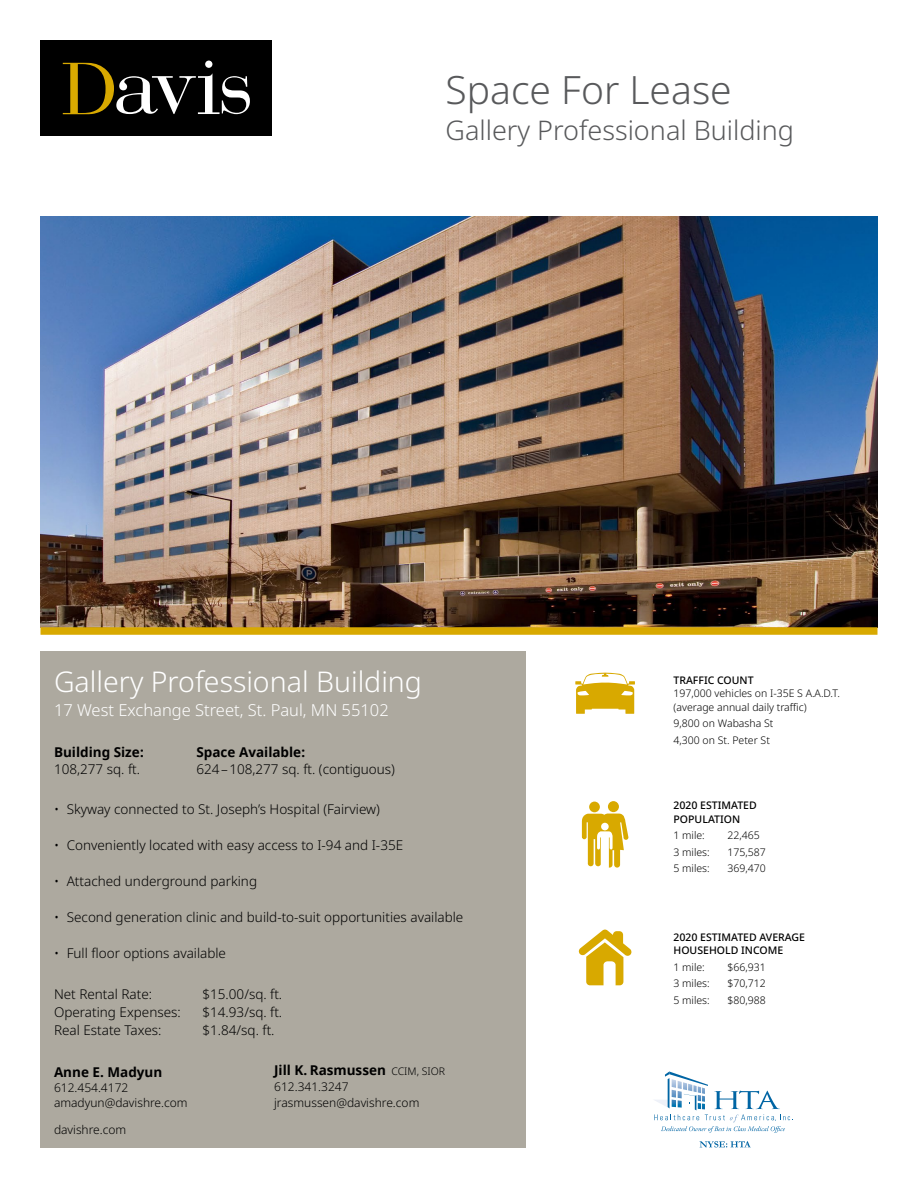
<style>
.page{position:relative;width:918px;height:1188px;background:#fff}
.page>*{position:absolute;margin:0;border:0;box-sizing:border-box;transform-origin:0 0}
.t1{font:300 39px "Noto Sans";color:#58595b}
.t2{font:300 28.5px "Noto Sans";color:#fff}
.t3{font:300 27px "Noto Sans";color:#58595b}
.t4{font:300 16.5px "Noto Sans";color:#fff}
.t5{font:300 13.5px "Noto Sans";color:#000}
.t6{font:700 13.5px "Noto Sans";color:#000}
.t7{font:300 12px/15.8px "Noto Sans";color:#000}
.t8{font:300 10.5px/13.5px "Noto Sans";color:#000}
.t9{font:500 10.5px/13.5px "Noto Sans";color:#000}
.s1{font-weight:300;font-size:10.5px}
</style>
<div class="page">
<div style="left:40px;top:40px;width:232px;height:96px;background:#000"></div>
<div style="left:205px;top:61px;width:7px;height:7px;background:#fff;border-radius:50%"></div>
<svg style="left:63px;top:63px;width:187px;height:51px"></svg>
<div style="left:40px;top:651px;width:486px;height:497px;background:#ada99f"></div>
<img style="left:40px;top:216px;width:838px;height:411px">
<div style="left:589px;top:802px;width:11px;height:10px;background:#d8a900;border-radius:50%"></div>
<div style="left:608px;top:801px;width:11px;height:11px;background:#d8a900;border-radius:50%"></div>
<svg style="left:582px;top:814px;width:46px;height:54px"></svg>
<svg style="left:575px;top:673px;width:60px;height:41px"></svg>
<svg style="left:578px;top:929px;width:54px;height:56px"></svg>
<div style="left:40px;top:627px;width:838px;height:8px;background:#d8a900"></div>
<svg style="left:654px;top:1071px;width:139px;height:62px"></svg>
<svg style="left:699px;top:1141px;width:52px;height:7px"></svg>
<h1 class="t1" style="left:446px;top:63px;width:288px">Space For Lease</h1>
<h3 class="t3" style="left:446px;top:112px;width:350px">Gallery Professional Building</h3>
<h2 class="t2" style="left:54px;top:661px;width:370px">Gallery Professional Building</h2>
<p class="t4" style="left:54px;top:698px;width:336px">17 West Exchange Street, St. Paul, MN 55102</p>
<p class="t6" style="left:54px;top:743px;width:92px">Building Size:</p>
<p class="t6" style="left:197px;top:743px;width:111px">Space Available:</p>
<p class="t5" style="left:54px;top:759px;width:88px">108,277 sq. ft.</p>
<p class="t5" style="left:197px;top:759px;width:200px">624–108,277 sq. ft. (contiguous)</p>
<p class="t5" style="left:54px;top:800px;width:327px">• Skyway connected to St. Joseph’s Hospital (Fairview)</p>
<p class="t5" style="left:54px;top:836px;width:351px">• Conveniently located with easy access to I-94 and I-35E</p>
<p class="t5" style="left:54px;top:872px;width:205px">• Attached underground parking</p>
<p class="t5" style="left:54px;top:908px;width:411px">• Second generation clinic and build-to-suit opportunities available</p>
<p class="t5" style="left:54px;top:944px;width:174px">• Full floor options available</p>
<p class="t5" style="left:54px;top:985px;width:100px">Net Rental Rate:</p>
<p class="t5" style="left:202px;top:985px;width:81px">$15.00/sq. ft.</p>
<p class="t5" style="left:54px;top:1003px;width:128px">Operating Expenses:</p>
<p class="t5" style="left:202px;top:1003px;width:81px">$14.93/sq. ft.</p>
<p class="t5" style="left:54px;top:1021px;width:109px">Real Estate Taxes:</p>
<p class="t5" style="left:202px;top:1021px;width:74px">$1.84/sq. ft.</p>
<p class="t6" style="left:54px;top:1062px;width:110px">Anne E. Madyun</p>
<p class="t7" style="left:54px;top:1080px;width:135px;line-height:15px">612.454.4172 amadyun@davishre.com</p>
<p class="t7" style="left:54px;top:1123px;width:74px">davishre.com</p>
<p class="t6" style="left:274px;top:1060px;width:172px">Jill K. Rasmussen <span class="s1">CCIM, SIOR</span></p>
<p class="t7" style="left:274px;top:1079px;width:147px">612.341.3247 jrasmussen@davishre.com</p>
<p class="t9" style="left:674px;top:674px;width:82px">TRAFFIC COUNT</p>
<p class="t8" style="left:674px;top:687px;width:168px">197,000 vehicles on I-35E S A.A.D.T. (average annual daily traffic)</p>
<p class="t8" style="left:674px;top:716px;width:101px;line-height:16.5px">9,800 on Wabasha St<br>4,300 on St. Peter St</p>
<p class="t9" style="left:674px;top:799px;width:85px">2020 ESTIMATED<br>POPULATION</p>
<p class="t8" style="left:674px;top:829px;width:33px">1 mile:</p>
<p class="t8" style="left:728px;top:829px;width:34px">22,465</p>
<p class="t8" style="left:674px;top:846px;width:38px">3 miles:</p>
<p class="t8" style="left:728px;top:846px;width:40px">175,587</p>
<p class="t8" style="left:674px;top:862px;width:38px">5 miles:</p>
<p class="t8" style="left:728px;top:862px;width:40px">369,470</p>
<p class="t9" style="left:674px;top:930px;width:133px">2020 ESTIMATED AVERAGE<br>HOUSEHOLD INCOME</p>
<p class="t8" style="left:674px;top:960px;width:33px">1 mile:</p>
<p class="t8" style="left:728px;top:960px;width:40px">$66,931</p>
<p class="t8" style="left:674px;top:977px;width:38px">3 miles:</p>
<p class="t8" style="left:728px;top:977px;width:40px">$70,712</p>
<p class="t8" style="left:674px;top:993px;width:38px">5 miles:</p>
<p class="t8" style="left:728px;top:993px;width:40px">$80,988</p>
</div>
